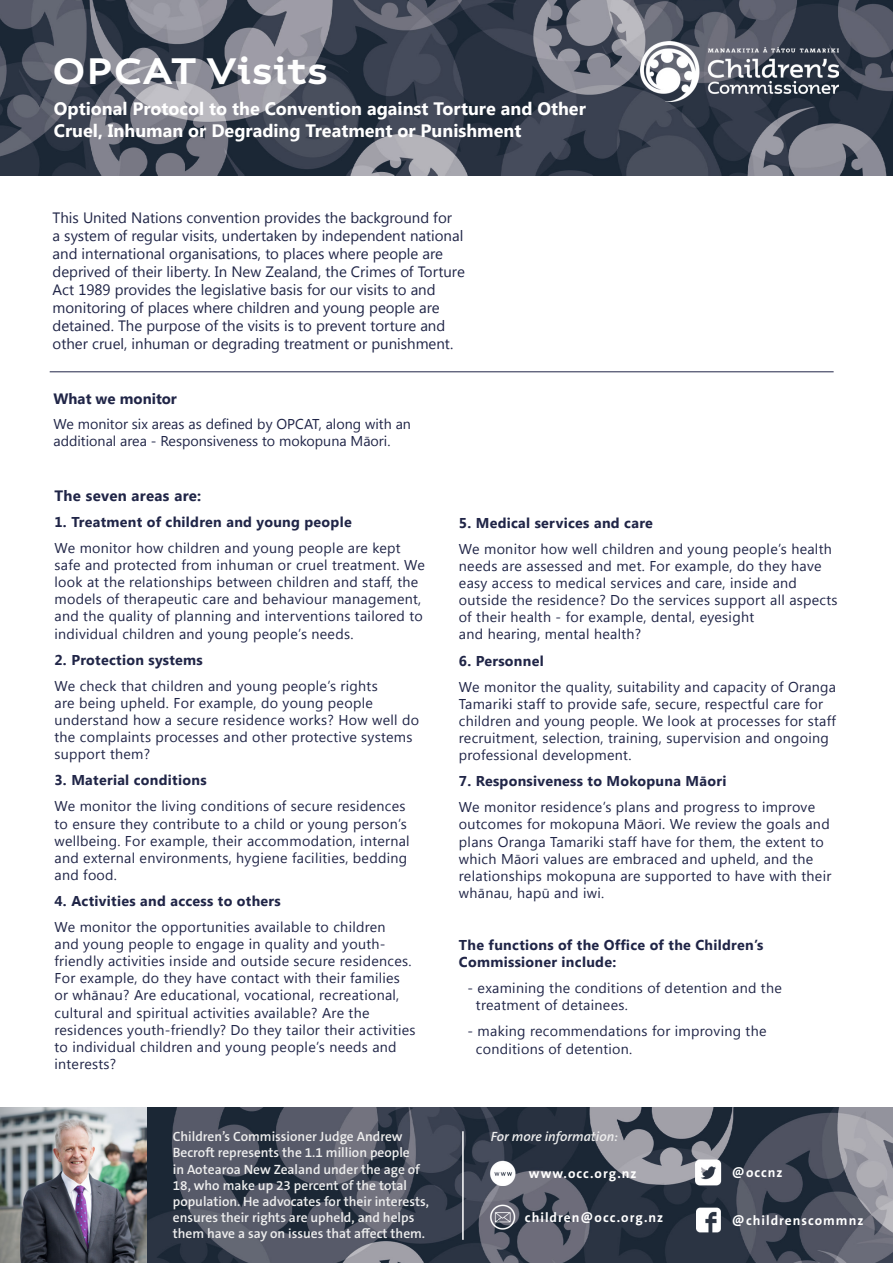
<style>
.page{position:relative;width:893px;height:1263px;background:#fff}
.page>*{position:absolute;margin:0;border:0;box-sizing:border-box;transform-origin:0 0}
.t1{font:800 39px "Aspect 2";letter-spacing:.03em;color:#fff}
.t2{font:700 18px/21.6px "Segoe UI";color:#fff}
.t3{font:15px/18px "Segoe UI";color:#202547}
.t4{font:700 15px "Segoe UI";letter-spacing:.015em;color:#202547}
.t5{font:14.25px/17.1px "Segoe UI";letter-spacing:.02em;color:#202547}
.t6{font:700 14.25px/17.1px "Segoe UI";letter-spacing:.02em;color:#202547}
.t7{font:14.25px/16.5px "Segoe UI";color:#202547}
.t8{font:600 13.5px/16.2px "The Sans B W6";color:#eee}
.t9{font:700 13.5px "The Sans B W7";letter-spacing:.075em;color:#fff}
.t10{font:italic 600 13.5px "The Sans B W6";color:#eee}
</style>
<div class="page">
<img style="left:146px;top:1108px;width:747px;height:155px">
<img style="left:0;top:0;width:893px;height:175px">
<img style="left:640px;top:42px;width:198px;height:59px">
<img style="left:0;top:1108px;width:146px;height:155px">
<img style="left:490px;top:1203px;width:25px;height:28px">
<img style="left:696px;top:1158px;width:26px;height:28px">
<img style="left:697px;top:1207px;width:24px;height:26px">
<img style="left:490px;top:1160px;width:27px;height:26px">
<hr style="left:462px;top:1131px;width:2px;height:109px;background:#fff">
<hr style="left:50px;top:372px;width:784px;height:1px;background:#202547">
<h1 class="t1" style="left:53px;top:44px;width:277px">OPCAT Visits</h1>
<p class="t2" style="left:54px;top:97px;width:533px">Optional Protocol to the Convention against Torture and Other<br>Cruel, Inhuman or Degrading Treatment or Punishment</p>
<p class="t3" style="left:53px;top:208px;width:414px">This United Nations convention provides the background for<br>a system of regular visits, undertaken by independent national and international organisations, to places where people are deprived of their liberty. In New Zealand, the Crimes of Torture Act 1989 provides the legislative basis for our visits to and monitoring of places where children and young people are detained. The purpose of the visits is to prevent torture and other cruel, inhuman or degrading treatment or punishment.</p>
<p class="t4" style="left:53px;top:388px;width:125px">What we monitor</p>
<p class="t7" style="left:53px;top:415px;width:359px">We monitor six areas as defined by OPCAT, along with an additional area - Responsiveness to mokopuna Māori.</p>
<p class="t4" style="left:55px;top:485px;width:148px">The seven areas are:</p>
<p class="t6" style="left:55px;top:513px;width:299px">1. Treatment of children and young people</p>
<p class="t5" style="left:55px;top:539px;width:372px">We monitor how children and young people are kept safe and protected from inhuman or cruel treatment. We look at the relationships between children and staff, the models of therapeutic care and behaviour management, and the quality of planning and interventions tailored to individual children and young people’s needs.</p>
<p class="t6" style="left:55px;top:650px;width:150px">2. Protection systems</p>
<p class="t5" style="left:55px;top:676px;width:366px">We check that children and young people’s rights<br>are being upheld. For example, do young people understand how a secure residence works? How well do the complaints processes and other protective systems support them?</p>
<p class="t6" style="left:55px;top:771px;width:154px">3. Material conditions</p>
<p class="t5" style="left:55px;top:797px;width:357px">We monitor the living conditions of secure residences to ensure they contribute to a child or young person’s wellbeing. For example, their accommodation, internal and external environments, hygiene facilities, bedding and food.</p>
<p class="t6" style="left:55px;top:891px;width:228px">4. Activities and access to others</p>
<p class="t5" style="left:55px;top:918px;width:362px">We monitor the opportunities available to children<br>and young people to engage in quality and youth&shy;friendly activities inside and outside secure residences.<br>For example, do they have contact with their families or whānau? Are educational, vocational, recreational, cultural and spiritual activities available? Are the residences youth-friendly? Do they tailor their activities to individual children and young people’s needs and interests?</p>
<p class="t6" style="left:459px;top:513px;width:196px">5. Medical services and care</p>
<p class="t5" style="left:459px;top:540px;width:380px">We monitor how well children and young people’s health needs are assessed and met. For example, do they have easy access to medical services and care, inside and outside the residence? Do the services support all aspects of their health - for example, dental, eyesight<br>and hearing, mental health?</p>
<p class="t6" style="left:459px;top:651px;width:86px">6. Personnel</p>
<p class="t5" style="left:459px;top:677px;width:379px">We monitor the quality, suitability and capacity of Oranga Tamariki staff to provide safe, secure, respectful care for children and young people. We look at processes for staff recruitment, selection, training, supervision and ongoing professional development.</p>
<p class="t6" style="left:459px;top:772px;width:269px">7. Responsiveness to Mokopuna Māori</p>
<p class="t5" style="left:459px;top:798px;width:374px">We monitor residence’s plans and progress to improve outcomes for mokopuna Māori. We review the goals and plans Oranga Tamariki staff have for them, the extent to which Māori values are embraced and upheld, and the relationships mokopuna are supported to have with their whānau, hapū and iwi.</p>
<p class="t6" style="left:459px;top:936px;width:306px">The functions of the Office of the Children’s<br>Commissioner include:</p>
<p class="t5" style="left:476px;top:979px;width:307px;text-indent:-9px">- examining the conditions of detention and the treatment of detainees.</p>
<p class="t5" style="left:476px;top:1022px;width:292px;text-indent:-8px">- making recommendations for improving the conditions of detention.</p>
<p class="t8" style="left:173px;top:1129px;width:258px">Children’s Commissioner Judge Andrew Becroft represents the 1.1 million people<br>in Aotearoa New Zealand under the age of 18, who make up 23 percent of the total population. He advocates for their interests, ensures their rights are upheld, and helps them have a say on issues that affect them.</p>
<p class="t10" style="left:491px;top:1128px;width:129px">For more information:</p>
<p class="t9" style="left:529px;top:1165px;width:109px">www.occ.org.nz</p>
<p class="t9" style="left:732px;top:1164px;width:52px">@occnz</p>
<p class="t9" style="left:525px;top:1209px;width:140px">children@occ.org.nz</p>
<p class="t9" style="left:732px;top:1212px;width:133px">@childrenscommnz</p>
</div>
